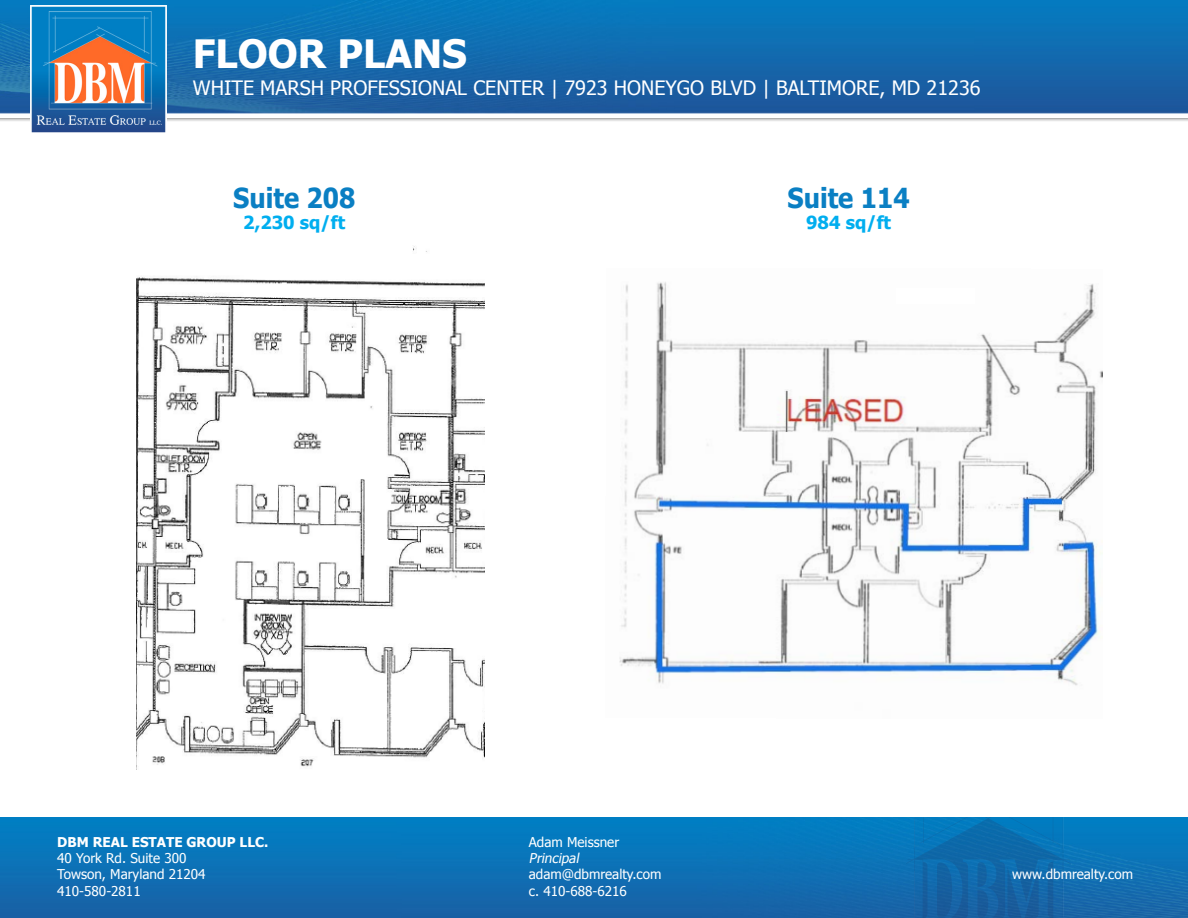
<style>
.page{position:relative;width:1188px;height:918px;background:#fff}
.page>*{position:absolute;margin:0;border:0;box-sizing:border-box;transform-origin:0 0}
.t1{font:700 39px "Tahoma";color:#fff}
.t2{font:700 27.6px "Tahoma";color:#0a7fc3;scale:.93 1}
.t3{font:19.8px "Tahoma";color:#fff}
.t4{font:700 18px "Tahoma";color:#00aeef}
.t5{font:700 18px "Tahoma";color:#00aeef}
.t6{font:13.5px/16.2px "Tahoma";color:#fff}
.t7{font:700 13.5px "Tahoma";color:#fff}
.t8{font:italic 13.5px "Tahoma";color:#fff}
.s1{font-style:inherit}
</style>
<div class="page">
<img style="left:0;top:0;width:1188px;height:121px">
<img style="left:0;top:818px;width:1188px;height:100px">
<img style="left:907px;top:818px;width:165px;height:100px">
<img style="left:619px;top:282px;width:484px;height:404px">
<div style="left:896px;top:288px;width:78px;height:15px;background:#fff"></div>
<img style="left:30px;top:5px;width:137px;height:128px">
<img style="left:137px;top:246px;width:347px;height:521px">
<p class="t1" style="left:193px;top:26px;width:276px">FLOOR PLANS</p>
<p class="t3" style="left:193px;top:74px;width:789px">WHITE MARSH PROFESSIONAL CENTER | 7923 HONEYGO BLVD | BALTIMORE, MD 21236</p>
<p class="t2" style="left:233px;top:178px;width:133px">Suite <span class="s1">208</span></p>
<p class="t4" style="left:243px;top:210px;width:104px">2,230 <span class="s1">sq/ft</span></p>
<p class="t2" style="left:788px;top:178px;width:133px">Suite 114</p>
<p class="t5" style="left:806px;top:210px;width:86px">984 sq/ft</p>
<p class="t7" style="left:57px;top:833px;width:213px">DBM REAL ESTATE GROUP LLC.</p>
<p class="t6" style="left:57px;top:850px;width:150px">40 York Rd. Suite 300<br>Towson, Maryland 21204<br>410-580-2811</p>
<p class="t6" style="left:529px;top:833px;width:92px">Adam Meissner</p>
<p class="t8" style="left:529px;top:849px;width:54px">Principal</p>
<p class="t6" style="left:529px;top:866px;width:134px">adam@dbmrealty.com c. 410-688-6216</p>
<p class="t6" style="left:1012px;top:866px;width:122px">www.dbmrealty.com</p>
</div>
